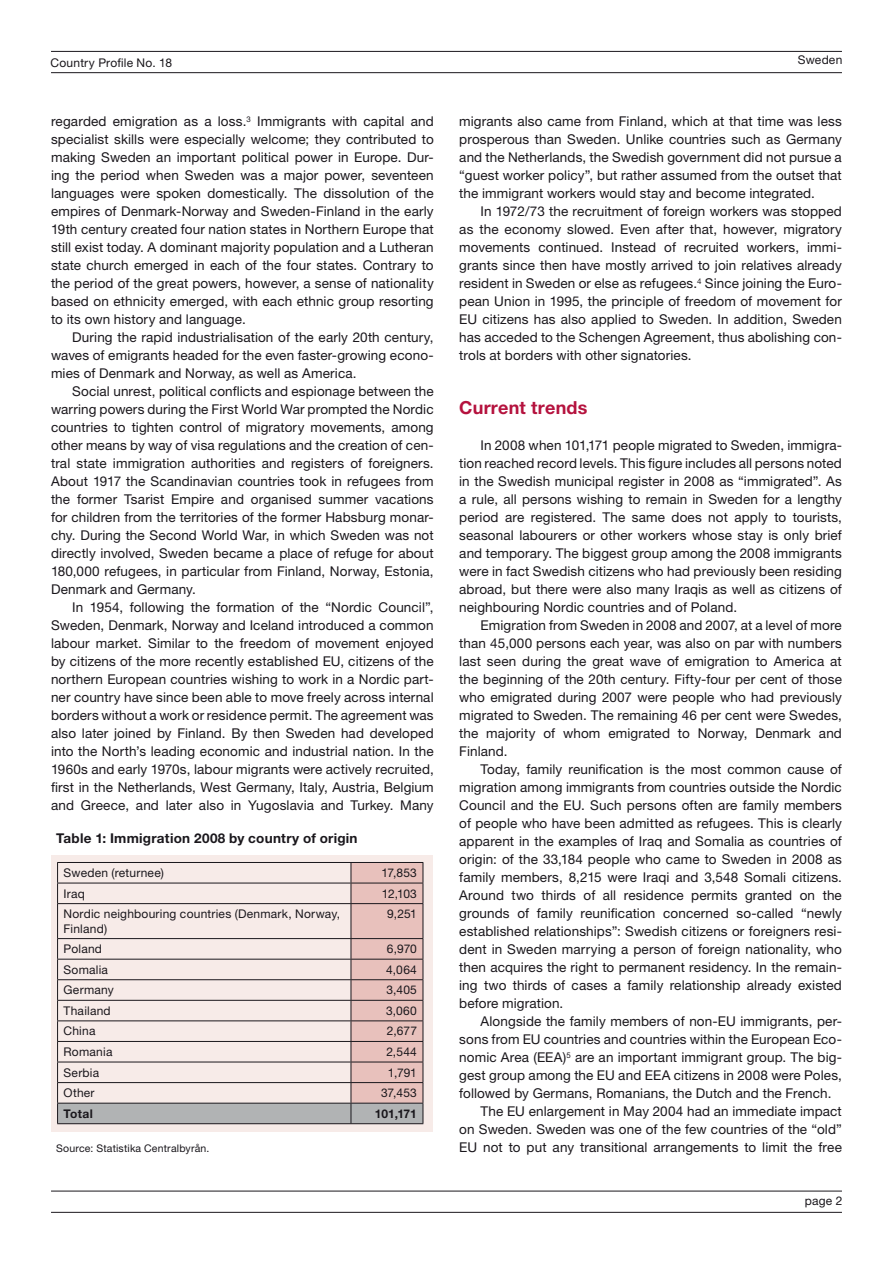
<style>
.page{position:relative;width:893px;height:1263px;background:#fff}
.page>*{position:absolute;margin:0;border:0;box-sizing:border-box;transform-origin:0 0}
.t1{font:700 18px "Helvetica Neue LT Pro";letter-spacing:.015em;color:#b5123e}
.t2{font:13.5px/18px "Helvetica Neue LT Pro";letter-spacing:.01em;color:#1a171c;text-align:justify}
.t3{font:700 13.5px "Helvetica Neue LT Pro";letter-spacing:.02em;color:#1a171c}
.t4{font:12px/14.4px "Helvetica Neue LT Pro";letter-spacing:.02em;color:#1a171c}
.t5{font:700 12px "Helvetica Neue LT Pro";letter-spacing:.005em;color:#1a171c}
.t6{font:10.5px "Helvetica Neue LT Pro";letter-spacing:.02em;color:#1a171c}
</style>
<div class="page">
<hr style="left:51px;top:51px;width:791px;height:1px;background:#1a171c">
<hr style="left:51px;top:72px;width:791px;height:1px;background:#1a171c">
<hr style="left:51px;top:1191px;width:791px;height:1px;background:#1a171c">
<hr style="left:51px;top:1212px;width:791px;height:1px;background:#1a171c">
<div style="left:51px;top:855px;width:381px;height:276px;background:#f7ebe8"></div>
<svg style="left:57px;top:862px;width:367px;height:262px"></svg>
<hr style="left:57px;top:1123px;width:294px;height:1px;background:#1a171c">
<hr style="left:351px;top:1123px;width:72px;height:1px;background:#1a171c">
<p class="t4" style="left:51px;top:56px;width:123px">Country Profile No. 18</p>
<p class="t4" style="left:798px;top:53px;width:46px">Sweden</p>
<p class="t2" style="left:51px;top:112px;width:384px">regarded emigration as a loss.<sup>3</sup> Immigrants with capital and specialist skills were especially welcome; they contributed to making Sweden an important political power in Europe. Dur&shy;ing the period when Sweden was a major power, seventeen languages were spoken domestically. The dissolution of the empires of Denmark-Norway and Sweden-Finland in the early 19th century created four nation states in Northern Europe that still exist today. A dominant majority population and a Lutheran state church emerged in each of the four states. Contrary to the period of the great powers, however, a sense of nationality based on ethnicity emerged, with each ethnic group resorting to its own history and language.</p>
<p class="t2" style="left:51px;top:328px;width:384px;text-indent:21px">During the rapid industrialisation of the early 20th century, waves of emigrants headed for the even faster-growing econo&shy;mies of Denmark and Norway, as well as America.</p>
<p class="t2" style="left:51px;top:382px;width:384px;text-indent:21px">Social unrest, political conflicts and espionage between the warring powers during the First World War prompted the Nordic countries to tighten control of migratory movements, among other means by way of visa regulations and the creation of cen&shy;tral state immigration authorities and registers of foreigners.<br>About 1917 the Scandinavian countries took in refugees from the former Tsarist Empire and organised summer vacations for children from the territories of the former Habsburg monar&shy;chy. During the Second World War, in which Sweden was not directly involved, Sweden became a place of refuge for about 180,000 refugees, in particular from Finland, Norway, Estonia, Denmark and Germany.</p>
<p class="t2" style="left:51px;top:598px;width:384px;text-indent:21px">In 1954, following the formation of the “Nordic Council”, Sweden, Denmark, Norway and Iceland introduced a common labour market. Similar to the freedom of movement enjoyed by citizens of the more recently established EU, citizens of the northern European countries wishing to work in a Nordic part&shy;ner country have since been able to move freely across internal borders without a work or residence permit. The agreement was also later joined by Finland. By then Sweden had developed into the North’s leading economic and industrial nation. In the 1960s and early 1970s, labour migrants were actively recruited, first in the Netherlands, West Germany, Italy, Austria, Belgium and Greece, and later also in Yugoslavia and Turkey. Many</p>
<p class="t3" style="left:56px;top:829px;width:303px">Table 1: Immigration 2008 by country of origin</p>
<p class="t4" style="left:64px;top:865px;width:102px">Sweden (returnee)</p>
<p class="t4" style="left:381px;top:865px;width:37px">17,853</p>
<p class="t4" style="left:64px;top:886px;width:23px">Iraq</p>
<p class="t4" style="left:382px;top:886px;width:37px">12,103</p>
<p class="t4" style="left:64px;top:906px;width:278px">Nordic neighbouring countries (Denmark, Norway,<br>Finland)</p>
<p class="t4" style="left:387px;top:906px;width:31px">9,251</p>
<p class="t4" style="left:64px;top:941px;width:40px">Poland</p>
<p class="t4" style="left:387px;top:941px;width:32px">6,970</p>
<p class="t4" style="left:64px;top:962px;width:46px">Somalia</p>
<p class="t4" style="left:386px;top:962px;width:32px">4,064</p>
<p class="t4" style="left:64px;top:983px;width:52px">Germany</p>
<p class="t4" style="left:386px;top:983px;width:32px">3,405</p>
<p class="t4" style="left:64px;top:1003px;width:49px">Thailand</p>
<p class="t4" style="left:386px;top:1003px;width:32px">3,060</p>
<p class="t4" style="left:64px;top:1024px;width:33px">China</p>
<p class="t4" style="left:387px;top:1024px;width:32px">2,677</p>
<p class="t4" style="left:64px;top:1044px;width:50px">Romania</p>
<p class="t4" style="left:386px;top:1044px;width:32px">2,544</p>
<p class="t4" style="left:64px;top:1065px;width:37px">Serbia</p>
<p class="t4" style="left:388px;top:1065px;width:31px">1,791</p>
<p class="t4" style="left:64px;top:1085px;width:33px">Other</p>
<p class="t4" style="left:381px;top:1085px;width:37px">37,453</p>
<p class="t5" style="left:64px;top:1106px;width:31px">Total</p>
<p class="t5" style="left:375px;top:1106px;width:44px">101,171</p>
<p class="t6" style="left:56px;top:1142px;width:155px">Source: Statistika Centralbyrån.</p>
<p class="t2" style="left:459px;top:112px;width:384px">migrants also came from Finland, which at that time was less prosperous than Sweden. Unlike countries such as Germany and the Netherlands, the Swedish government did not pursue a “guest worker policy”, but rather assumed from the outset that the immigrant workers would stay and become integrated.</p>
<p class="t2" style="left:459px;top:202px;width:384px;text-indent:21px">In 1972/73 the recruitment of foreign workers was stopped as the economy slowed. Even after that, however, migratory movements continued. Instead of recruited workers, immi&shy;grants since then have mostly arrived to join relatives already resident in Sweden or else as refugees.<sup>4</sup> Since joining the Euro&shy;pean Union in 1995, the principle of freedom of movement for EU citizens has also applied to Sweden. In addition, Sweden has acceded to the Schengen Agreement, thus abolishing con&shy;trols at borders with other signatories.</p>
<h1 class="t1" style="left:459px;top:396px;width:130px">Current trends</h1>
<p class="t2" style="left:459px;top:436px;width:384px;text-indent:21px">In 2008 when 101,171 people migrated to Sweden, immigra&shy;tion reached record levels. This figure includes all persons noted in the Swedish municipal register in 2008 as “immigrated”. As a rule, all persons wishing to remain in Sweden for a lengthy period are registered. The same does not apply to tourists, seasonal labourers or other workers whose stay is only brief and temporary. The biggest group among the 2008 immigrants were in fact Swedish citizens who had previously been residing abroad, but there were also many Iraqis as well as citizens of neighbouring Nordic countries and of Poland.</p>
<p class="t2" style="left:459px;top:616px;width:384px;text-indent:21px">Emigration from Sweden in 2008 and 2007, at a level of more than 45,000 persons each year, was also on par with numbers last seen during the great wave of emigration to America at the beginning of the 20th century. Fifty-four per cent of those who emigrated during 2007 were people who had previously migrated to Sweden. The remaining 46 per cent were Swedes, the majority of whom emigrated to Norway, Denmark and Finland.</p>
<p class="t2" style="left:459px;top:760px;width:384px;text-indent:21px">Today, family reunification is the most common cause of migration among immigrants from countries outside the Nordic Council and the EU. Such persons often are family members of people who have been admitted as refugees. This is clearly apparent in the examples of Iraq and Somalia as countries of origin: of the 33,184 people who came to Sweden in 2008 as family members, 8,215 were Iraqi and 3,548 Somali citizens.<br>Around two thirds of all residence permits granted on the grounds of family reunification concerned so-called “newly established relationships”: Swedish citizens or foreigners resi&shy;dent in Sweden marrying a person of foreign nationality, who then acquires the right to permanent residency. In the remain&shy;ing two thirds of cases a family relationship already existed before migration.</p>
<p class="t2" style="left:480px;top:1012px;width:363px">Alongside the family members of non-EU immigrants, per-</p>
<p class="t2" style="left:459px;top:1030px;width:384px">sons from EU countries and countries within the European Eco-</p>
<p class="t2" style="left:459px;top:1048px;width:384px">nomic Area (EEA)<sup>5</sup> are an important immigrant group. The big-</p>
<p class="t2" style="left:459px;top:1066px;width:384px">gest group among the EU and EEA citizens in 2008 were Poles,</p>
<p class="t2" style="left:459px;top:1084px;width:374px">followed by Germans, Romanians, the Dutch and the French.</p>
<p class="t2" style="left:480px;top:1102px;width:363px">The EU enlargement in May 2004 had an immediate impact</p>
<p class="t2" style="left:459px;top:1120px;width:384px">on Sweden. Sweden was one of the few countries of the “old”</p>
<p class="t2" style="left:459px;top:1138px;width:384px">EU not to put any transitional arrangements to limit the free</p>
<p class="t4" style="left:805px;top:1194px;width:39px">page 2</p>
</div>
